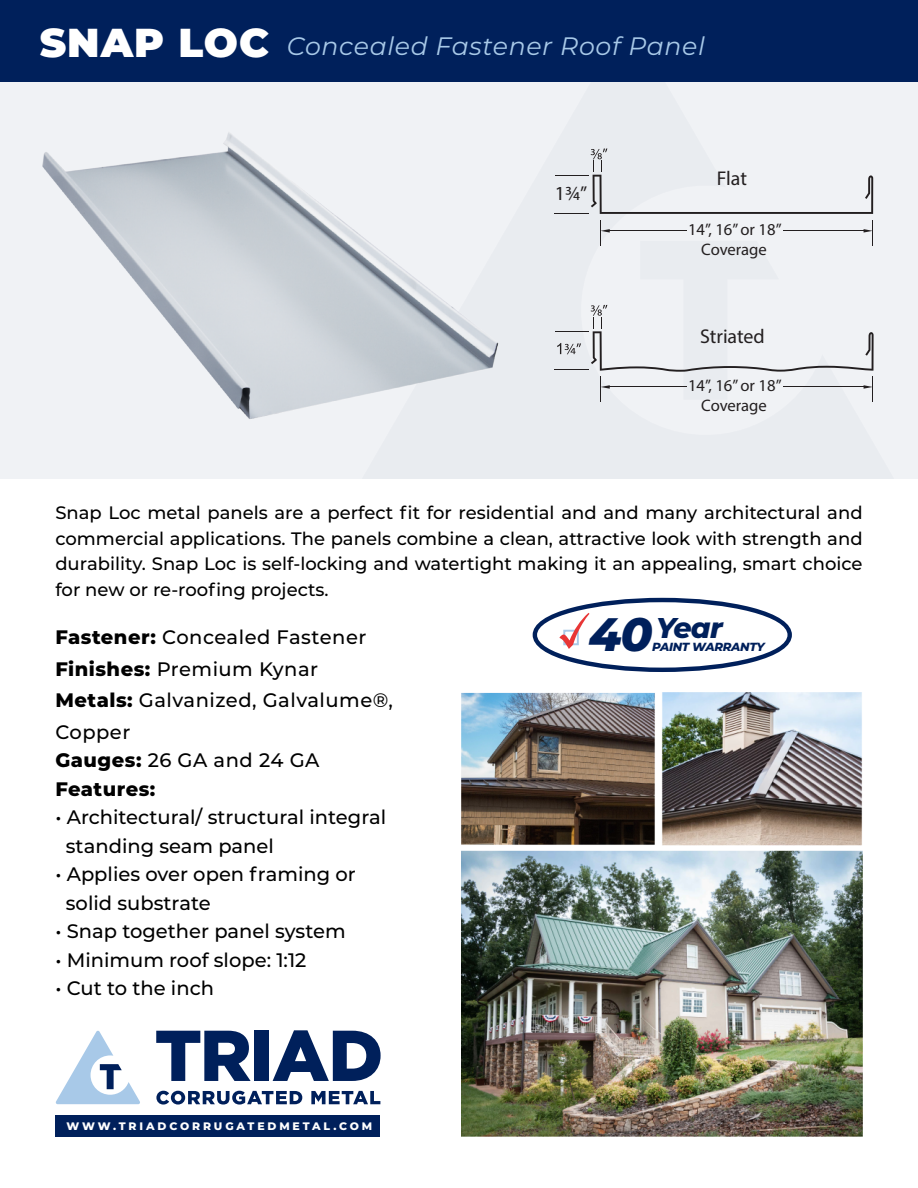
<style>
.page{position:relative;width:918px;height:1188px;background:#fff}
.page>*{position:absolute;margin:0;border:0;box-sizing:border-box;transform-origin:0 0}
.t1{font:italic 800 28.65px "Montserrat";color:#00205b}
.t2{font:italic 25.2px "Montserrat";letter-spacing:.025em;color:#a8c9e8}
.t3{font:19.95px "Myriad Pro";color:#231f20}
.t4{font:500 19.5px/28.5px "Montserrat";color:#000}
.t5{font:500 19.5px/31.5px "Montserrat";letter-spacing:.025em;color:#000}
.t6{font:800 19.5px/28.5px "Montserrat";letter-spacing:.025em;color:#000}
.t7{font:500 18px/25.5px "Montserrat";color:#000;text-align:justify}
.t8{font:16.65px/20px "Myriad Pro";color:#231f20;text-align:center}
.t9{font:italic 800 11.7px "Montserrat";letter-spacing:-.025em;color:#00205b}
.t10{font:800 10.8px "Montserrat";letter-spacing:.265em;color:#fff}
.s1{font-weight:900;font-style:normal;font-size:40.35px;color:#fff}
.s2{font-weight:800}
.s3{font-weight:500}
.s4{font-size:46.8px}
</style>
<div class="page">
<div style="left:0;top:61px;width:918px;height:417px;background:#f0f2f5"></div>
<div style="left:0;top:0;width:918px;height:81px;background:#00205b"></div>
<hr style="left:554px;top:369px;width:35px;height:1px;background:#231f20">
<hr style="left:555px;top:331px;width:34px;height:1px;background:#231f20">
<svg style="left:557px;top:343px;width:24px;height:11px"></svg>
<hr style="left:554px;top:213px;width:35px;height:1px;background:#231f20">
<hr style="left:555px;top:175px;width:34px;height:1px;background:#231f20">
<svg style="left:591px;top:220px;width:283px;height:182px"></svg>
<svg style="left:591px;top:148px;width:282px;height:66px"></svg>
<img style="left:23px;top:81px;width:500px;height:338px">
<img style="left:462px;top:693px;width:401px;height:443px">
<svg style="left:533px;top:598px;width:259px;height:74px"></svg>
<div style="left:55px;top:1115px;width:325px;height:21px;background:#00205b"></div>
<svg style="left:156px;top:1031px;width:95px;height:50px"></svg>
<div style="left:255px;top:1031px;width:14px;height:50px;background:#00205b"></div>
<svg style="left:273px;top:1030px;width:108px;height:51px"></svg>
<svg style="left:156px;top:1091px;width:146px;height:14px"></svg>
<svg style="left:311px;top:1091px;width:69px;height:13px"></svg>
<svg style="left:55px;top:1030px;width:85px;height:74px"></svg>
<h2 class="t2" style="left:40px;top:29px;width:667px"><span class="s1">SNAP LOC</span> Concealed Fastener Roof Panel</h2>
<p class="t3" style="left:555px;top:181px;width:34px">1¾”</p>
<p class="t3" style="left:717px;top:166px;width:32px">Flat</p>
<p class="t8" style="left:688px;top:219px;width:95px">14”, 16” or 18”<br>Coverage</p>
<p class="t3" style="left:700px;top:324px;width:66px">Striated</p>
<p class="t8" style="left:688px;top:375px;width:95px">14”, 16” or 18”<br>Coverage</p>
<p class="t7" style="left:55px;top:499px;width:809px">Snap Loc metal panels are a perfect fit for residential and and many architectural and commercial applications. The panels combine a clean, attractive look with strength and durability. Snap Loc is self-locking and watertight making it an appealing, smart choice for new or re-roofing projects.</p>
<p class="t5" style="left:55px;top:621px;width:339px"><span class="s2">Fastener:</span> Concealed Fastener<br><span class="s2">Finishes:</span> Premium Kynar<br><span class="s2">Metals:</span> Galvanized, Galvalume®,<br>Copper</p>
<p class="t6" style="left:55px;top:745px;width:266px">Gauges: <span class="s3">26 GA and 24 GA<br></span>Features:</p>
<p class="t4" style="left:66px;top:802px;width:322px;text-indent:-10px">• Architectural/ structural integral standing seam panel</p>
<p class="t4" style="left:66px;top:859px;width:292px;text-indent:-10px">• Applies over open framing or solid substrate</p>
<p class="t4" style="left:55px;top:916px;width:292px">• Snap together panel system</p>
<p class="t4" style="left:55px;top:945px;width:253px">• Minimum roof slope: 1:12</p>
<p class="t4" style="left:55px;top:973px;width:160px">• Cut to the inch</p>
<p class="t10" style="left:67px;top:1119px;width:307px">WWW.TRIADCORRUGATEDMETAL.COM</p>
<h1 class="t1" style="left:589px;top:607px;width:135px"><span class="s4">40</span>Year</h1>
<p class="t9" style="left:652px;top:638px;width:114px">PAINT WARRANTY</p>
</div>
